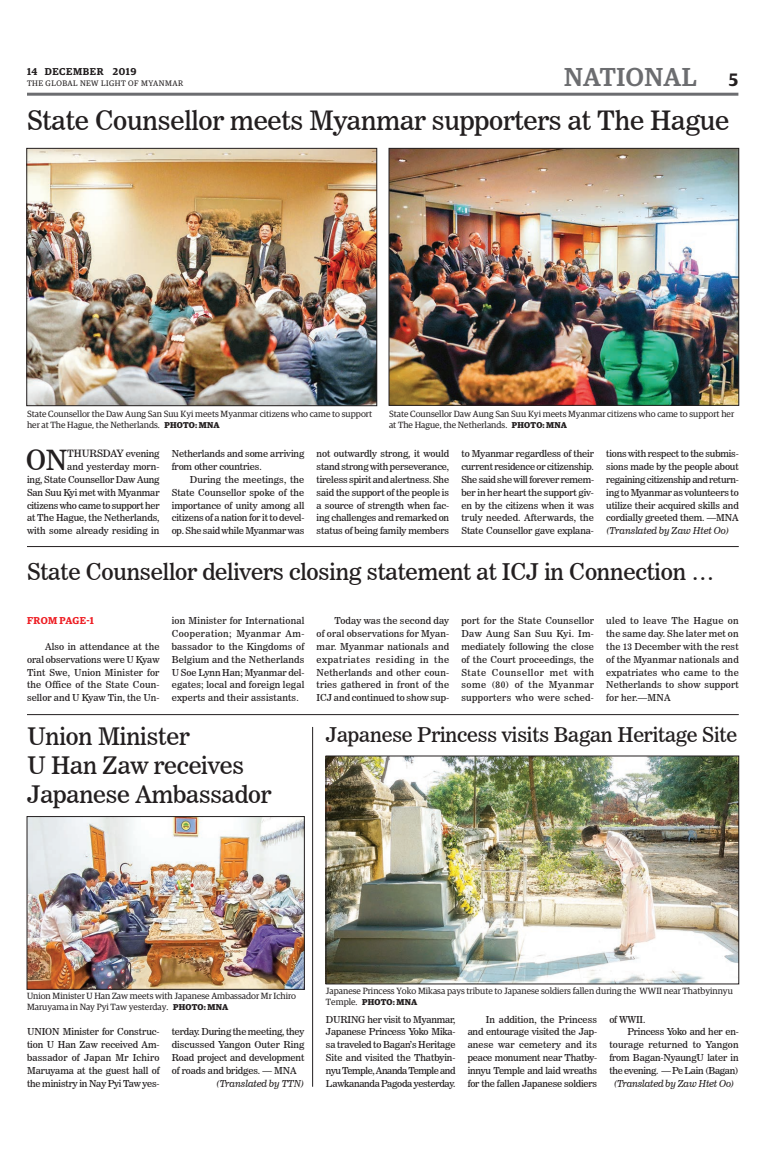
<style>
.page{position:relative;width:773px;height:1152px;background:#fff}
.page>*{position:absolute;margin:0;border:0;box-sizing:border-box;transform-origin:0 0}
.t1{font:27.6px "News 706 BT Roman C";color:#231f20}
.t2{font:26.5px "News 706 BT Roman C";letter-spacing:-.01em;color:#231f20}
.t3{font:500 26px "Guardian Egyp";letter-spacing:.02em;color:#6c6d70}
.t4{font:24px/28.8px "News 706 BT Roman C";letter-spacing:-.01em;color:#231f20}
.t5{font:22.9px "News 706 BT Roman C";letter-spacing:-.01em;color:#231f20}
.t6{font:20.2px "News 706 BT Roman C";letter-spacing:-.01em;color:#231f20}
.t7{font:10px "News 706 BT Roman C";letter-spacing:-.01em;color:#231f20}
.t8{font:600 10px "Guardian Egyp";letter-spacing:.06em;color:#231f20}
.t9{font:600 10px "Guardian Egyp";letter-spacing:.025em;color:#ee1d23}
.t10{font:9.5px/12.9px "News 706 BT Roman C";letter-spacing:-.01em;color:#231f20;text-align:justify}
.t11{font:9.5px "News 706 BT Italic C";letter-spacing:-.01em;color:#231f20}
.t12{font:9.5px "News 706 BT Roman C";letter-spacing:-.03em;color:#231f20}
.t13{font:9.5px "News 706 BT Roman C";letter-spacing:.015em;color:#231f20}
.t14{font:9px/10.8px "Guardian Egyp";color:#231f20}
.t15{font:700 8.5px "Guardian Egyp";letter-spacing:.02em;color:#231f20}
.t16{font:8px "Guardian Egyp";letter-spacing:.06em;color:#231f20}
.s1{font-weight:600;font-size:18px;color:#231f20}
.s2{font-weight:700;font-size:8.5px}
.s3{font-size:9.5px}
.s4{font-weight:400;font-size:9px}
</style>
<div class="page">
<hr style="left:27px;top:93px;width:711px;height:3px;background:#6c6d70">
<img style="left:29px;top:150px;width:346px;height:254px">
<div style="left:27px;top:148px;width:350px;height:258px;border:1px solid #231f20"></div>
<img style="left:391px;top:150px;width:345px;height:253px">
<div style="left:389px;top:148px;width:349px;height:257px;border:1px solid #231f20"></div>
<hr style="left:27px;top:546px;width:711px;height:1px;background:#231f20">
<hr style="left:27px;top:714px;width:711px;height:1px;background:#231f20">
<img style="left:328px;top:758px;width:408px;height:224px">
<div style="left:326px;top:756px;width:412px;height:228px;border:1px solid #231f20"></div>
<img style="left:29px;top:818px;width:273px;height:169px">
<div style="left:27px;top:816px;width:277px;height:173px;border:1px solid #231f20"></div>
<hr style="left:312px;top:727px;width:1px;height:360px;background:#231f20">
<p class="t8" style="left:27px;top:64px;width:111px">14 DECEMBER 2019</p>
<p class="t16" style="left:27px;top:78px;width:158px">THE GLOBAL NEW LIGHT OF MYANMAR</p>
<h3 class="t3" style="left:564px;top:59px;width:176px">NATIONAL <span class="s1">5</span></h3>
<h2 class="t2" style="left:27px;top:105px;width:704px">State Counsellor meets Myanmar supporters at The Hague</h2>
<p class="t14" style="left:27px;top:408px;width:346px">State Counsellor the Daw Aung San Suu Kyi meets Myanmar citizens who came to support her at The Hague, the Netherlands. <span class="s2">PHOTO: MNA</span></p>
<p class="t14" style="left:389px;top:408px;width:347px">State Counsellor Daw Aung San Suu Kyi meets Myanmar citizens who came to support her at The Hague, the Netherlands. <span class="s2">PHOTO: MNA</span></p>
<h1 class="t1" style="left:26px;top:443px;width:43px">ON</h1>
<p class="t7" style="left:67px;top:448px;width:94px">THURSDAY <span class="s3">evening</span></p>
<p class="t10" style="left:27px;top:460px;width:134px;text-indent:40px">and yesterday morn&shy;ing, State Counsellor Daw Aung San Suu Kyi met with Myanmar citizens who came to support her at The Hague, the Netherlands, with some already residing in</p>
<p class="t10" style="left:172px;top:447px;width:134px">Netherlands and some arriving from other countries.</p>
<p class="t10" style="left:172px;top:473px;width:134px;text-indent:18px">During the meetings, the State Counsellor spoke of the importance of unity among all citizens of a nation for it to devel&shy;op. She said while Myanmar was</p>
<p class="t10" style="left:316px;top:447px;width:134px">not outwardly strong, it would stand strong with perseverance, tireless spirit and alertness. She said the support of the people is a source of strength when fac&shy;ing challenges and remarked on status of being family members</p>
<p class="t10" style="left:461px;top:447px;width:134px">to Myanmar regardless of their current residence or citizenship.<br>She said she will forever remem&shy;ber in her heart the support giv&shy;en by the citizens when it was truly needed. Afterwards, the State Counsellor gave explana-</p>
<p class="t10" style="left:606px;top:447px;width:134px">tions with respect to the submis&shy;sions made by the people about regaining citizenship and return&shy;ing to Myanmar as volunteers to utilize their acquired skills and cordially greeted them. —MNA</p>
<p class="t11" style="left:606px;top:525px;width:125px">(Translated by Zaw Htet Oo)</p>
<h3 class="t5" style="left:27px;top:558px;width:688px">State Counsellor delivers closing statement at ICJ in Connection …</h3>
<p class="t9" style="left:27px;top:613px;width:68px">FROM PAGE-1</p>
<p class="t10" style="left:27px;top:640px;width:134px;text-indent:18px">Also in attendance at the oral observations were U Kyaw Tint Swe, Union Minister for the Office of the State Coun&shy;sellor and U Kyaw Tin, the Un-</p>
<p class="t10" style="left:172px;top:614px;width:134px">ion Minister for International Cooperation; Myanmar Am&shy;bassador to the Kingdoms of Belgium and the Netherlands U Soe Lynn Han; Myanmar del&shy;egates; local and foreign legal experts and their assistants.</p>
<p class="t10" style="left:316px;top:614px;width:134px;text-indent:18px">Today was the second day of oral observations for Myan&shy;mar. Myanmar nationals and expatriates residing in the Netherlands and other coun&shy;tries gathered in front of the ICJ and continued to show sup-</p>
<p class="t10" style="left:461px;top:614px;width:134px">port for the State Counsellor Daw Aung San Suu Kyi. Im&shy;mediately following the close of the Court proceedings, the State Counsellor met with some (80) of the Myanmar supporters who were sched-</p>
<p class="t10" style="left:606px;top:614px;width:134px">uled to leave The Hague on the same day. She later met on the 13 December with the rest of the Myanmar nationals and expatriates who came to the Netherlands to show support for her.—MNA</p>
<h3 class="t4" style="left:27px;top:722px;width:246px">Union Minister<br>U Han Zaw receives<br>Japanese Ambassador</h3>
<h3 class="t6" style="left:326px;top:723px;width:413px">Japanese Princess visits Bagan Heritage Site</h3>
<p class="t14" style="left:27px;top:990px;width:270px">Union Minister U Han Zaw meets with Japanese Ambassador Mr Ichiro<br>Maruyama in Nay Pyi Taw yesterday. <span class="s2">PHOTO: MNA</span></p>
<p class="t10" style="left:27px;top:1025px;width:134px">UNION Minister for Construc&shy;tion U Han Zaw received Am&shy;bassador of Japan Mr Ichiro Maruyama at the guest hall of the ministry in Nay Pyi Taw yes-</p>
<p class="t10" style="left:172px;top:1025px;width:134px">terday. During the meeting, they discussed Yangon Outer Ring Road project and development of roads and bridges. — MNA</p>
<p class="t11" style="left:216px;top:1078px;width:90px">(Translated by TTN)</p>
<p class="t14" style="left:326px;top:985px;width:408px">Japanese Princess Yoko Mikasa pays tribute to Japanese soldiers fallen during the WWII near Thatbyinnyu</p>
<p class="t15" style="left:326px;top:995px;width:93px"><span class="s4">Temple.</span> PHOTO: MNA</p>
<p class="t10" style="left:326px;top:1013px;width:131px">DURING her visit to Myanmar, Japanese Princess Yoko Mika&shy;sa traveled to Bagan’s Heritage Site and visited the Thatbyin&shy;nyu Temple, Ananda Temple and Lawkananda Pagoda yesterday.</p>
<p class="t10" style="left:467px;top:1013px;width:131px;text-indent:18px">In addition, the Princess and entourage visited the Jap&shy;anese war cemetery and its peace monument near Thatby&shy;innyu Temple and laid wreaths for the fallen Japanese soldiers</p>
<p class="t10" style="left:609px;top:1013px;width:38px">of WWII.</p>
<p class="t10" style="left:627px;top:1026px;width:113px">Princess Yoko and her en-</p>
<p class="t13" style="left:609px;top:1039px;width:131px">tourage returned to Yangon</p>
<p class="t10" style="left:609px;top:1051px;width:131px">from Bagan-NyaungU later in</p>
<p class="t12" style="left:609px;top:1065px;width:131px">the evening. — Pe Lain (Bagan)</p>
<p class="t11" style="left:613px;top:1078px;width:122px">(Translated by Zaw Htet Oo)</p>
</div>
